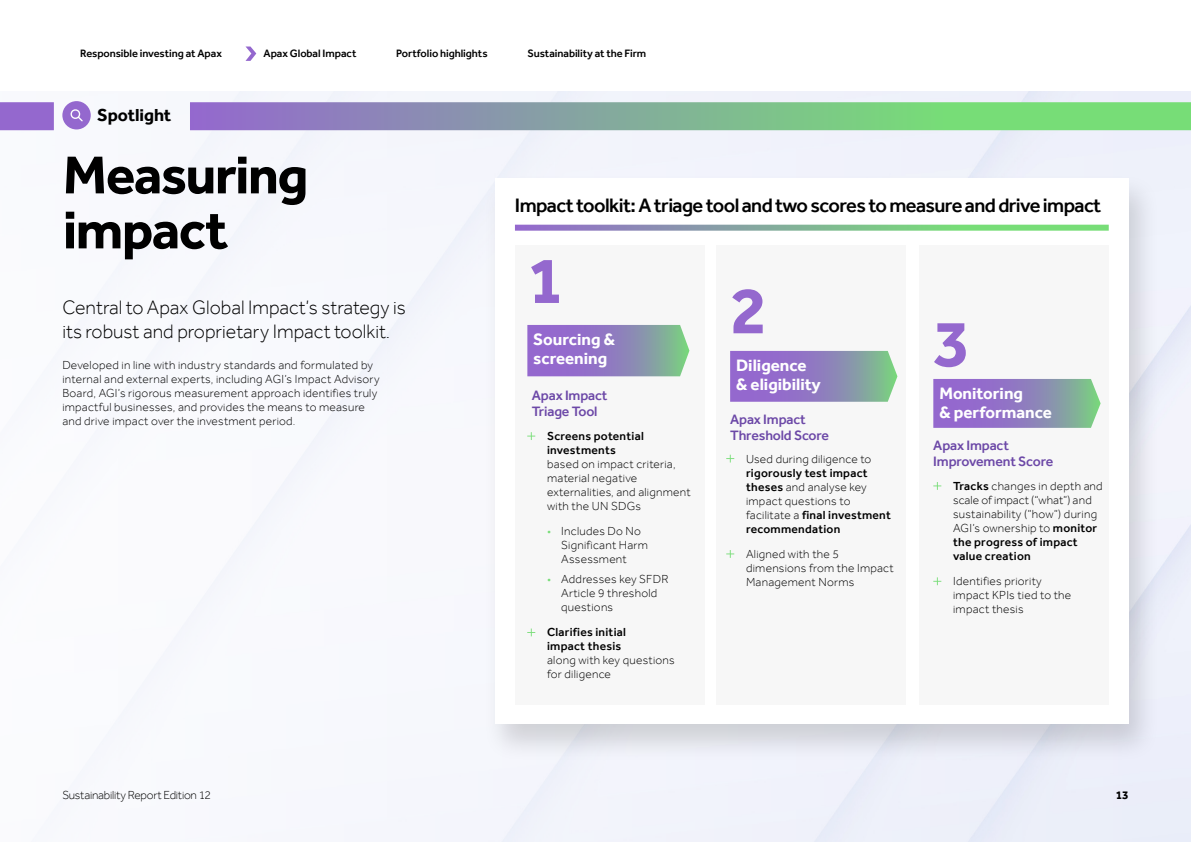
<style>
.page{position:relative;width:1191px;height:842px;background:#fff}
.page>*{position:absolute;margin:0;border:0;box-sizing:border-box;transform-origin:0 0}
.t1{font:700 68px "Effra";color:#9468ce}
.t2{font:700 55px/55px "Effra";letter-spacing:-.025em;color:#000}
.t3{font:300 20px/24px "Effra";color:#000}
.t4{font:500 20px "Effra";letter-spacing:-.03em;color:#000}
.t5{font:700 17.9px "Effra";letter-spacing:-.005em;color:#000}
.t6{font:700 17px/19px "Effra";color:#fff}
.t7{font:500 14px/16px "Effra";letter-spacing:-.01em;color:#6c48a7}
.t8{font:300 12px/14px "Effra";letter-spacing:.02em;color:#000}
.t9{font:500 12px/14px "Effra";letter-spacing:.02em;color:#000}
.t10{font:300 12px "Effra";letter-spacing:-.02em;color:#000}
.t11{font:700 12px "Effra";color:#000}
.t12{font:500 11px "Effra";letter-spacing:-.005em;color:#000}
.s1{color:#7d7}
.s2{font-weight:300}
.s3{font-weight:500}
</style>
<div class="page">
<div style="left:482px;top:173px;width:678px;height:590px;background:#000;opacity:.15"></div>
<svg style="left:495px;top:179px;width:633px;height:545px"></svg>
<div style="left:515px;top:245px;width:189px;height:459px;background:#f7f7f7"></div>
<div style="left:716px;top:245px;width:190px;height:459px;background:#f7f7f7"></div>
<div style="left:919px;top:245px;width:189px;height:459px;background:#f7f7f7"></div>
<svg style="left:515px;top:225px;width:593px;height:6px;background:#88b59d"></svg>
<svg style="left:527px;top:432px;width:8px;height:8px"></svg>
<svg style="left:527px;top:628px;width:8px;height:8px"></svg>
<svg style="left:726px;top:455px;width:8px;height:7px"></svg>
<svg style="left:726px;top:550px;width:8px;height:8px"></svg>
<svg style="left:933px;top:482px;width:8px;height:8px"></svg>
<svg style="left:933px;top:577px;width:8px;height:8px"></svg>
<svg style="left:527px;top:325px;width:162px;height:51px;background:#9087bb"></svg>
<svg style="left:730px;top:351px;width:167px;height:51px;background:#9087bb"></svg>
<svg style="left:933px;top:379px;width:167px;height:49px;background:#9087bb"></svg>
<div style="left:62px;top:101px;width:29px;height:28px;background:#9468ce;border-radius:50%"></div>
<svg style="left:70px;top:109px;width:13px;height:13px"></svg>
<svg style="left:190px;top:102px;width:1001px;height:28px;background:#82b198"></svg>
<div style="left:0;top:102px;width:54px;height:28px;background:#9468ce"></div>
<svg style="left:245px;top:47px;width:11px;height:14px"></svg>
<p class="t12" style="left:80px;top:47px;width:143px">Responsible investing at Apax</p>
<p class="t12" style="left:263px;top:47px;width:94px">Apax Global Impact</p>
<p class="t12" style="left:396px;top:47px;width:93px">Portfolio highlights</p>
<p class="t12" style="left:527px;top:47px;width:120px">Sustainability at the Firm</p>
<h3 class="t5" style="left:97px;top:105px;width:76px">Spotlight</h3>
<h2 class="t2" style="left:63px;top:147px;width:247px">Measuring impact</h2>
<h3 class="t3" style="left:62px;top:295px;width:345px">Central to Apax Global Impact’s strategy is its robust and proprietary Impact toolkit.</h3>
<p class="t8" style="left:62px;top:358px;width:319px">Developed in line with industry standards and formulated by internal and external experts, including AGI’s Impact Advisory Board, AGI’s rigorous measurement approach identifies truly impactful businesses, and provides the means to measure and drive impact over the investment period.</p>
<h3 class="t4" style="left:515px;top:193px;width:588px">Impact toolkit: A triage tool and two scores to measure and drive impact</h3>
<h1 class="t1" style="left:527px;top:240px;width:39px">1</h1>
<h3 class="t6" style="left:533px;top:330px;width:83px">Sourcing &amp; screening</h3>
<p class="t7" style="left:532px;top:387px;width:77px">Apax Impact<br>Triage Tool</p>
<p class="t9" style="left:547px;top:429px;width:98px">Screens potential investments</p>
<p class="t8" style="left:547px;top:457px;width:145px">based on impact criteria, material negative externalities, and alignment with the UN SDGs</p>
<p class="t8" style="left:561px;top:524px;width:88px;text-indent:-14px"><span class="s1">•</span> Includes Do No<br>Significant Harm<br>Assessment</p>
<p class="t8" style="left:561px;top:572px;width:109px;text-indent:-14px"><span class="s1">•</span> Addresses key SFDR<br>Article 9 threshold questions</p>
<p class="t9" style="left:547px;top:625px;width:80px">Clarifies initial impact thesis</p>
<p class="t8" style="left:547px;top:653px;width:129px">along with key questions for diligence</p>
<h1 class="t1" style="left:730px;top:270px;width:39px">2</h1>
<h3 class="t6" style="left:736px;top:356px;width:86px">Diligence &amp; eligibility</h3>
<p class="t7" style="left:730px;top:411px;width:100px">Apax Impact<br>Threshold Score</p>
<p class="t8" style="left:746px;top:451px;width:127px">Used during diligence to</p>
<p class="t9" style="left:746px;top:465px;width:146px">rigorously test impact theses <span class="s2">and analyse key impact questions to facilitate a</span> final investment recommendation</p>
<p class="t8" style="left:746px;top:547px;width:149px">Aligned with the 5 dimensions from the Impact<br>Management Norms</p>
<h1 class="t1" style="left:933px;top:303px;width:39px">3</h1>
<h3 class="t6" style="left:939px;top:383px;width:114px">Monitoring<br>&amp; performance</h3>
<p class="t7" style="left:933px;top:437px;width:122px">Apax Impact<br>Improvement Score</p>
<p class="t8" style="left:953px;top:479px;width:151px"><span class="s3">Tracks</span> changes in depth and scale of impact (“what”) and sustainability (”how”) during<br>AGI’s ownership to <span class="s3">monitor the progress of impact value creation</span></p>
<p class="t8" style="left:953px;top:574px;width:120px">Identifies priority impact KPIs tied to the impact thesis</p>
<p class="t10" style="left:62px;top:788px;width:150px">Sustainability Report Edition 12</p>
<p class="t11" style="left:1115px;top:788px;width:14px">13</p>
</div>
